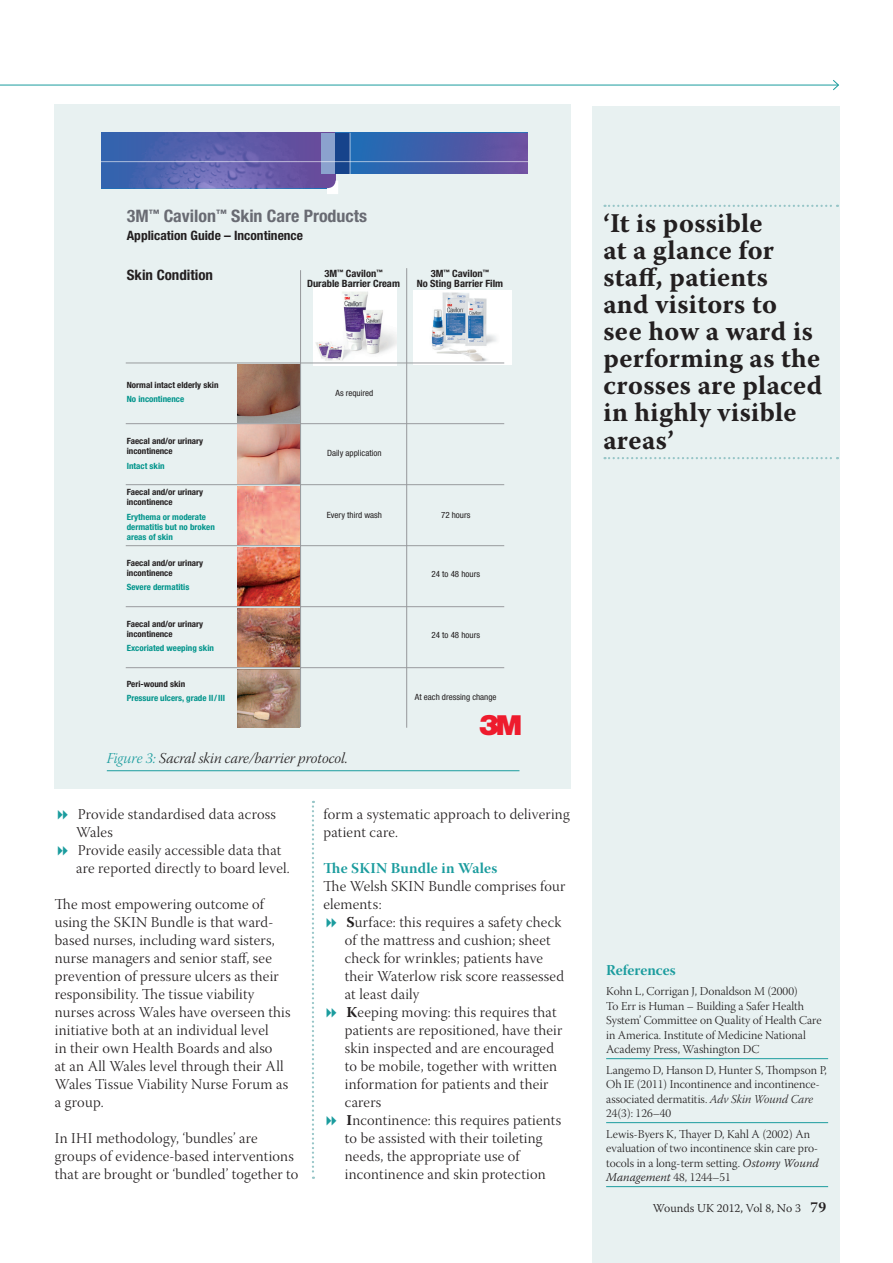
<style>
.page{position:relative;width:893px;height:1263px;background:#fff}
.page>*{position:absolute;margin:0;border:0;box-sizing:border-box;transform-origin:0 0}
.t1{font:28.65px "Logo 3 M Font";color:#ee1b2d;scale:1.04 1}
.Quote_PD{font:700 27px/27px "Warnock Pro";letter-spacing:.01em;color:#231f20}
.t2{font:700 condensed 17.25px "Helvetica Neue";color:#696b73;scale:1.04 1}
.Body_text_PD{font:15px/18px "Warnock Pro Light Subh";letter-spacing:.015em;color:#231f20}
.Caption_PD{font:15px "Warnock Pro Light It Subh";color:#231f20}
.B_Header_PD{font:15px "Warnock Pro Bold Subh";letter-spacing:.015em;color:#1b9c9e}
.Ref_Header_PD{font:15px "Warnock Pro Bold Subh";color:#1b9c9e}
.t3{font:700 condensed 14.4px "Helvetica Neue";color:#231f20;scale:1.04 1}
.t4{font:700 condensed 12.9px "Helvetica Neue";color:#231f20;scale:1.04 1}
.Ref_body_PD{font:12px/14.4px "Warnock Pro Light Subh";color:#231f20}
.t5{font:300 12px "Warnock Pro";color:#231f20}
.t6{font:700 condensed 10.05px/10.5px "Helvetica Neue";color:#231f20;text-align:center;scale:1.04 1}
.t7{font:700 condensed 8.55px/10.1px "Helvetica Neue";color:#231f20;scale:1.04 1}
.t8{font:700 condensed 8.55px/10.1px "Helvetica Neue";color:#00948b;scale:1.04 1}
.t9{font:condensed 8.55px "Helvetica Neue";color:#231f20;scale:1.04 1}
.s1{color:#00948b}
.s2{color:#231f20}
.s3{color:#1b9c9e}
.s4{font-family:"Warnock Pro";font-weight:700}
.s5{font-family:"Warnock Pro Light It Subh"}
.s6{font-family:"Warnock Pro";font-weight:300;font-style:italic}
.s7{font-family:"Warnock Pro Bold Subh";font-weight:400;font-size:15px}
</style>
<div class="page">
<hr style="left:0;top:85px;width:838px;height:1px;background:#1b9c9e">
<svg style="left:832px;top:80px;width:7px;height:11px"></svg>
<div style="left:592px;top:106px;width:247px;height:1157px;background:#e8f1f1"></div>
<hr style="left:606px;top:1058px;width:222px;height:1px;background:#1b9c9e">
<hr style="left:606px;top:1122px;width:222px;height:1px;background:#1b9c9e">
<hr style="left:606px;top:1186px;width:222px;height:1px;background:#1b9c9e">
<svg style="left:312px;top:801px;width:2px;height:378px"></svg>
<div style="left:55px;top:104px;width:516px;height:684px;background:#e8f1f1"></div>
<hr style="left:107px;top:770px;width:412px;height:1px;background:#1b9c9e">
<img style="left:413px;top:291px;width:98px;height:74px">
<img style="left:313px;top:288px;width:83px;height:77px">
<img style="left:237px;top:364px;width:62px;height:58px">
<img style="left:237px;top:425px;width:62px;height:58px">
<img style="left:237px;top:486px;width:62px;height:58px">
<img style="left:237px;top:547px;width:62px;height:58px">
<img style="left:237px;top:608px;width:62px;height:58px">
<img style="left:237px;top:669px;width:62px;height:58px">
<hr style="left:406px;top:268px;width:1px;height:460px;background:#97999c">
<hr style="left:126px;top:363px;width:378px;height:1px;background:#97999c">
<hr style="left:126px;top:423px;width:378px;height:1px;background:#97999c">
<hr style="left:126px;top:484px;width:378px;height:1px;background:#97999c">
<hr style="left:126px;top:545px;width:378px;height:1px;background:#97999c">
<hr style="left:126px;top:606px;width:378px;height:1px;background:#97999c">
<hr style="left:126px;top:667px;width:378px;height:1px;background:#97999c">
<hr style="left:300px;top:270px;width:1px;height:457px;background:#97999c">
<svg style="left:101px;top:133px;width:235px;height:55px"></svg>
<div style="left:321px;top:133px;width:14px;height:41px;background:#8ba2ce"></div>
<svg style="left:327px;top:181px;width:11px;height:13px"></svg>
<svg style="left:336px;top:133px;width:192px;height:41px"></svg>
<hr style="left:101px;top:161px;width:427px;height:1px;background:#fff">
<svg style="left:604px;top:205px;width:234px;height:2px"></svg>
<svg style="left:604px;top:457px;width:234px;height:2px"></svg>
<p class="t2" style="left:127px;top:206px;width:233px">3M<sup>™</sup> Cavilon<sup>™</sup> Skin Care Products</p>
<p class="t4" style="left:127px;top:228px;width:171px">Application Guide – Incontinence</p>
<p class="t3" style="left:127px;top:266px;width:84px">Skin Condition</p>
<p class="t7" style="left:127px;top:378px;width:90px;line-height:14.1px">Normal intact elderly skin<br><span class="s1">No incontinence</span></p>
<p class="t7" style="left:127px;top:436px;width:75px">Faecal and/or urinary incontinence</p>
<p class="t8" style="left:127px;top:460px;width:38px">Intact skin</p>
<p class="t7" style="left:127px;top:487px;width:75px">Faecal and/or urinary incontinence</p>
<p class="t8" style="left:127px;top:511px;width:86px">Erythema or moderate dermatitis but no broken areas of skin</p>
<p class="t7" style="left:127px;top:558px;width:75px">Faecal and/or urinary incontinence</p>
<p class="t8" style="left:127px;top:582px;width:62px">Severe dermatitis</p>
<p class="t7" style="left:127px;top:619px;width:75px">Faecal and/or urinary incontinence</p>
<p class="t8" style="left:127px;top:643px;width:85px">Excoriated weeping skin</p>
<p class="t8" style="left:127px;top:677px;width:96px;line-height:14.1px"><span class="s2">Peri-wound skin<br></span>Pressure ulcers, grade II/III</p>
<p class="t6" style="left:307px;top:268px;width:91px">3M<sup>™</sup> Cavilon<sup>™<br></sup>Durable Barrier Cream</p>
<p class="t6" style="left:417px;top:268px;width:85px">3M<sup>™</sup> Cavilon<sup>™<br></sup>No Sting Barrier Film</p>
<p class="t9" style="left:335px;top:388px;width:38px">As required</p>
<p class="t9" style="left:327px;top:448px;width:54px">Daily application</p>
<p class="t9" style="left:327px;top:510px;width:55px">Every third wash</p>
<p class="t9" style="left:441px;top:510px;width:30px">72 hours</p>
<p class="t9" style="left:431px;top:569px;width:48px">24 to 48 hours</p>
<p class="t9" style="left:431px;top:630px;width:48px">24 to 48 hours</p>
<p class="t9" style="left:415px;top:692px;width:80px">At each dressing change</p>
<p class="t1" style="left:480px;top:711px;width:47px">3</p>
<p class="Caption_PD" style="left:107px;top:750px;width:243px"><span class="s3">Figure 3:</span> Sacral skin care/barrier protocol.</p>
<p class="Body_text_PD" style="left:76px;top:807px;width:201px">Provide standardised data across<br>Wales</p>
<p class="Body_text_PD" style="left:76px;top:843px;width:215px">Provide easily accessible data that are reported directly to board level.</p>
<p class="Body_text_PD" style="left:55px;top:897px;width:237px">The most empowering outcome of using the SKIN Bundle is that ward&shy;based nurses, including ward sisters, nurse managers and senior staff, see prevention of pressure ulcers as their responsibility. The tissue viability nurses across Wales have overseen this initiative both at an individual level<br>in their own Health Boards and also<br>at an All Wales level through their All Wales Tissue Viability Nurse Forum as a group.</p>
<p class="Body_text_PD" style="left:55px;top:1131px;width:245px">In IHI methodology, ‘bundles’ are groups of evidence-based interventions that are brought or ‘bundled’ together to</p>
<p class="Body_text_PD" style="left:324px;top:807px;width:248px">form a systematic approach to delivering patient care.</p>
<p class="B_Header_PD" style="left:324px;top:859px;width:175px">The SKIN Bundle in Wales</p>
<p class="Body_text_PD" style="left:324px;top:879px;width:243px">The Welsh SKIN Bundle comprises four elements:</p>
<p class="Body_text_PD" style="left:345px;top:915px;width:221px"><span class="s4">S</span>urface: this requires a safety check of the mattress and cushion; sheet check for wrinkles; patients have their Waterlow risk score reassessed at least daily</p>
<p class="Body_text_PD" style="left:345px;top:1005px;width:219px"><span class="s4">K</span>eeping moving: this requires that patients are repositioned, have their skin inspected and are encouraged to be mobile, together with written information for patients and their carers</p>
<p class="Body_text_PD" style="left:345px;top:1113px;width:218px"><span class="s4">I</span>ncontinence: this requires patients to be assisted with their toileting needs, the appropriate use of incontinence and skin protection</p>
<p class="Quote_PD" style="left:603px;top:210px;width:221px">‘It is possible<br>at a glance for staff, patients<br>and visitors to<br>see how a ward is performing as the crosses are placed in highly visible areas’</p>
<p class="Ref_Header_PD" style="left:606px;top:960px;width:71px">References</p>
<p class="Ref_body_PD" style="left:606px;top:986px;width:217px">Kohn L, Corrigan J, Donaldson M (2000)<br>To Err is Human – Building a Safer Health System’ Committee on Quality of Health Care in America. Institute of Medicine National Academy Press, Washington DC</p>
<p class="Ref_body_PD" style="left:606px;top:1064px;width:222px">Langemo D, Hanson D, Hunter S, Thompson P, Oh IE (2011) Incontinence and incontinence&shy;associated dermatitis. <span class="s5">Adv Skin Wound Care </span>24(3): 126–40</p>
<p class="Ref_body_PD" style="left:606px;top:1128px;width:214px">Lewis-Byers K, Thayer D, Kahl A (2002) An evaluation of two incontinence skin care pro&shy;tocols in a long-term setting. <span class="s6">Ostomy Wound Management</span> 48, 1244–51</p>
<p class="t5" style="left:653px;top:1201px;width:175px">Wounds UK 2012, Vol 8, No 3 <span class="s7">79</span></p>
</div>
